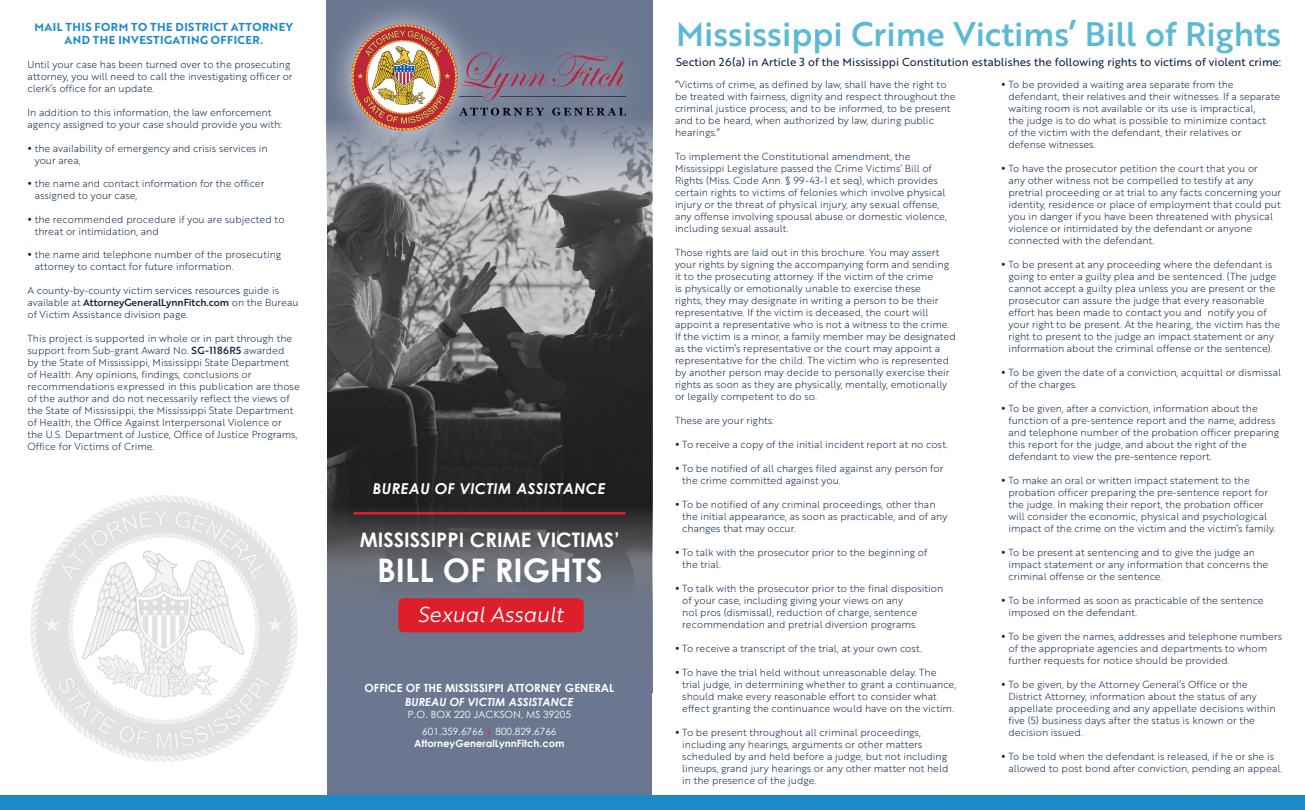
<style>
.page{position:relative;width:1305px;height:810px;background:#fff}
.page>*{position:absolute;margin:0;border:0;box-sizing:border-box;transform-origin:0 0}
.t1{font:33.12px "Brother 1816 Medium";color:#5bbad3}
.t2{font:700 32.5px "Century Gothic";color:#fff}
.t3{font:21.12px "Brother 1816 Book Italic";color:#fff}
.t4{font:700 20px "Century Gothic";color:#fff}
.t5{font:italic 700 15px "Century Gothic";letter-spacing:.02em;color:#fff}
.t6{font:11.25px "Brother 1816 Regular";letter-spacing:.005em;color:#0a2542}
.t7{font:11.25px/13.5px "Brother 1816 Bold";letter-spacing:.04em;color:#1c8ac9;text-align:center}
.t8{font:700 11.25px "Century Gothic";color:#fff}
.t9{font:italic 700 11.25px "Century Gothic";color:#fff}
.t10{font:10px/12px "Brother 1816 Light";color:#0a2542}
.t11{font:10px "Century Gothic";color:#fff}
.t12{font:700 10px "Century Gothic";color:#fff}
.s1{font-family:"Brother 1816 Medium"}
.s2{color:#dc1f2b}
</style>
<div class="page">
<svg style="left:328px;top:0;width:325px;height:693px;background:#4a4a4a"></svg>
<svg style="left:326px;top:0;width:326px;height:230px;background:#939598"></svg>
<img style="left:31px;top:495px;width:267px;height:267px">
<div style="left:328px;top:677px;width:324px;height:133px;background:#6b7790"></div>
<svg style="left:328px;top:499px;width:324px;height:178px;background:#5c616d"></svg>
<div style="left:398px;top:598px;width:186px;height:34px;background:#dc1f2b;border-radius:6px"></div>
<hr style="left:353px;top:512px;width:272px;height:3px;background:#eb1c2c">
<div style="left:0;top:796px;width:1305px;height:14px;background:#1c8ac9"></div>
<div style="left:328px;top:0;width:322px;height:159px;background:#fff;opacity:.75"></div>
<img style="left:350px;top:21px;width:289px;height:114px">
<p class="t7" style="left:35px;top:19px;width:260px">MAIL THIS FORM TO THE DISTRICT ATTORNEY<br>AND THE INVESTIGATING OFFICER.</p>
<p class="t10" style="left:27px;top:58px;width:267px">Until your case has been turned over to the prosecuting attorney, you will need to call the investigating officer or clerk’s office for an update.</p>
<p class="t10" style="left:27px;top:106px;width:256px">In addition to this information, the law enforcement agency assigned to your case should provide you with:</p>
<p class="t10" style="left:35px;top:142px;width:235px;text-indent:-7px">• the availability of emergency and crisis services in your area,</p>
<p class="t10" style="left:35px;top:177px;width:231px;text-indent:-7px">• the name and contact information for the officer assigned to your case,</p>
<p class="t10" style="left:35px;top:213px;width:251px;text-indent:-7px">• the recommended procedure if you are subjected to threat or intimidation, and</p>
<p class="t10" style="left:35px;top:248px;width:248px;text-indent:-7px">• the name and telephone number of the prosecuting attorney to contact for future information.</p>
<p class="t10" style="left:27px;top:284px;width:273px">A county-by-county victim services resources guide is available at <span class="s1">AttorneyGeneralLynnFitch.com</span> on the Bureau of Victim Assistance division page.</p>
<p class="t10" style="left:27px;top:332px;width:274px">This project is supported in whole or in part through the support from Sub-grant Award No. <span class="s1">SG-1186R5</span> awarded<br>by the State of Mississippi, Mississippi State Department of Health. Any opinions, findings, conclusions or recommendations expressed in this publication are those of the author and do not necessarily reflect the views of the State of Mississippi, the Mississippi State Department of Health, the Office Against Interpersonal Violence or the U.S. Department of Justice, Office of Justice Programs, Office for Victims of Crime.</p>
<p class="t5" style="left:373px;top:477px;width:234px">BUREAU OF VICTIM ASSISTANCE</p>
<p class="t4" style="left:360px;top:524px;width:261px">MISSISSIPPI CRIME VICTIMS’</p>
<p class="t2" style="left:377px;top:545px;width:227px">BILL OF RIGHTS</p>
<p class="t3" style="left:418px;top:599px;width:147px">Sexual Assault</p>
<p class="t8" style="left:365px;top:680px;width:251px">OFFICE OF THE MISSISSIPPI ATTORNEY GENERAL</p>
<p class="t9" style="left:405px;top:693px;width:170px">BUREAU OF VICTIM ASSISTANCE</p>
<p class="t11" style="left:408px;top:707px;width:165px">P.O. BOX 220 JACKSON, MS 39205</p>
<p class="t11" style="left:422px;top:725px;width:136px">601.359.6766 <span class="s2">|</span> 800.829.6766</p>
<p class="t12" style="left:414px;top:736px;width:152px">AttorneyGeneralLynnFitch.com</p>
<p class="t1" style="left:676px;top:10px;width:607px">Mississippi Crime Victims’ Bill of Rights</p>
<p class="t6" style="left:676px;top:54px;width:607px">Section 26(a) in Article 3 of the Mississippi Constitution establishes the following rights to victims of violent crime:</p>
<p class="t10" style="left:675px;top:78px;width:282px">“Victims of crime, as defined by law, shall have the right to be treated with fairness, dignity and respect throughout the criminal justice process; and to be informed, to be present and to be heard, when authorized by law, during public hearings.”</p>
<p class="t10" style="left:675px;top:150px;width:237px">To implement the Constitutional amendment, the</p>
<p class="t10" style="left:675px;top:162px;width:273px">Mississippi Legislature passed the Crime Victims’ Bill of Rights (Miss. Code Ann. § 99-43-1 et seq), which provides certain rights to victims of felonies which involve physical injury or the threat of physical injury, any sexual offense, any offense involving spousal abuse or domestic violence, including sexual assault.</p>
<p class="t10" style="left:675px;top:246px;width:282px">Those rights are laid out in this brochure. You may assert your rights by signing the accompanying form and sending it to the prosecuting attorney. If the victim of the crime<br>is physically or emotionally unable to exercise these<br>rights, they may designate in writing a person to be their representative. If the victim is deceased, the court will appoint a representative who is not a witness to the crime.<br>If the victim is a minor, a family member may be designated as the victim’s representative or the court may appoint a representative for the child. The victim who is represented by another person may decide to personally exercise their rights as soon as they are physically, mentally, emotionally or legally competent to do so.</p>
<p class="t10" style="left:675px;top:414px;width:101px">These are your rights:</p>
<p class="t10" style="left:675px;top:438px;width:275px">• To receive a copy of the initial incident report at no cost.</p>
<p class="t10" style="left:682px;top:462px;width:263px;text-indent:-7px">• To be notified of all charges filed against any person for the crime committed against you.</p>
<p class="t10" style="left:682px;top:498px;width:267px;text-indent:-7px">• To be notified of any criminal proceedings, other than the initial appearance, as soon as practicable, and of any changes that may occur.</p>
<p class="t10" style="left:682px;top:546px;width:247px;text-indent:-7px">• To talk with the prosecutor prior to the beginning of the trial.</p>
<p class="t10" style="left:682px;top:582px;width:263px;text-indent:-7px">• To talk with the prosecutor prior to the final disposition of your case, including giving your views on any<br>nol pros (dismissal), reduction of charge, sentence recommendation and pretrial diversion programs.</p>
<p class="t10" style="left:675px;top:642px;width:248px">• To receive a transcript of the trial, at your own cost.</p>
<p class="t10" style="left:682px;top:666px;width:275px;text-indent:-7px">• To have the trial held without unreasonable delay. The trial judge, in determining whether to grant a continuance, should make every reasonable effort to consider what effect granting the continuance would have on the victim.</p>
<p class="t10" style="left:682px;top:726px;width:268px;text-indent:-7px">• To be present throughout all criminal proceedings, including any hearings, arguments or other matters scheduled by and held before a judge, but not including lineups, grand jury hearings or any other matter not held in the presence of the judge.</p>
<p class="t10" style="left:1009px;top:78px;width:273px;text-indent:-7px">• To be provided a waiting area separate from the defendant, their relatives and their witnesses. If a separate waiting room is not available or its use is impractical,<br>the judge is to do what is possible to minimize contact<br>of the victim with the defendant, their relatives or defense witnesses.</p>
<p class="t10" style="left:1009px;top:162px;width:274px;text-indent:-7px">• To have the prosecutor petition the court that you or<br>any other witness not be compelled to testify at any pretrial proceeding or at trial to any facts concerning your identity, residence or place of employment that could put you in danger if you have been threatened with physical violence or intimidated by the defendant or anyone connected with the defendant.</p>
<p class="t10" style="left:1009px;top:258px;width:273px;text-indent:-7px">• To be present at any proceeding where the defendant is going to enter a guilty plea and be sentenced. (The judge cannot accept a guilty plea unless you are present or the prosecutor can assure the judge that every reasonable effort has been made to contact you and notify you of your right to be present. At the hearing, the victim has the right to present to the judge an impact statement or any information about the criminal offense or the sentence).</p>
<p class="t10" style="left:1009px;top:366px;width:274px;text-indent:-7px">• To be given the date of a conviction, acquittal or dismissal of the charges.</p>
<p class="t10" style="left:1009px;top:402px;width:272px;text-indent:-7px">• To be given, after a conviction, information about the function of a pre-sentence report and the name, address and telephone number of the probation officer preparing this report for the judge, and about the right of the defendant to view the pre-sentence report.</p>
<p class="t10" style="left:1009px;top:474px;width:268px;text-indent:-7px">• To make an oral or written impact statement to the probation officer preparing the pre-sentence report for the judge. In making their report, the probation officer will consider the economic, physical and psychological impact of the crime on the victim and the victim’s family.</p>
<p class="t10" style="left:1009px;top:546px;width:261px;text-indent:-7px">• To be present at sentencing and to give the judge an impact statement or any information that concerns the criminal offense or the sentence.</p>
<p class="t10" style="left:1009px;top:594px;width:257px;text-indent:-7px">• To be informed as soon as practicable of the sentence imposed on the defendant.</p>
<p class="t10" style="left:1009px;top:630px;width:275px;text-indent:-7px">• To be given the names, addresses and telephone numbers of the appropriate agencies and departments to whom further requests for notice should be provided.</p>
<p class="t10" style="left:1009px;top:678px;width:269px;text-indent:-7px">• To be given, by the Attorney General’s Office or the District Attorney, information about the status of any appellate proceeding and any appellate decisions within five (5) business days after the status is known or the decision issued.</p>
<p class="t10" style="left:1009px;top:750px;width:276px;text-indent:-7px">• To be told when the defendant is released, if he or she is allowed to post bond after conviction, pending an appeal.</p>
</div>
